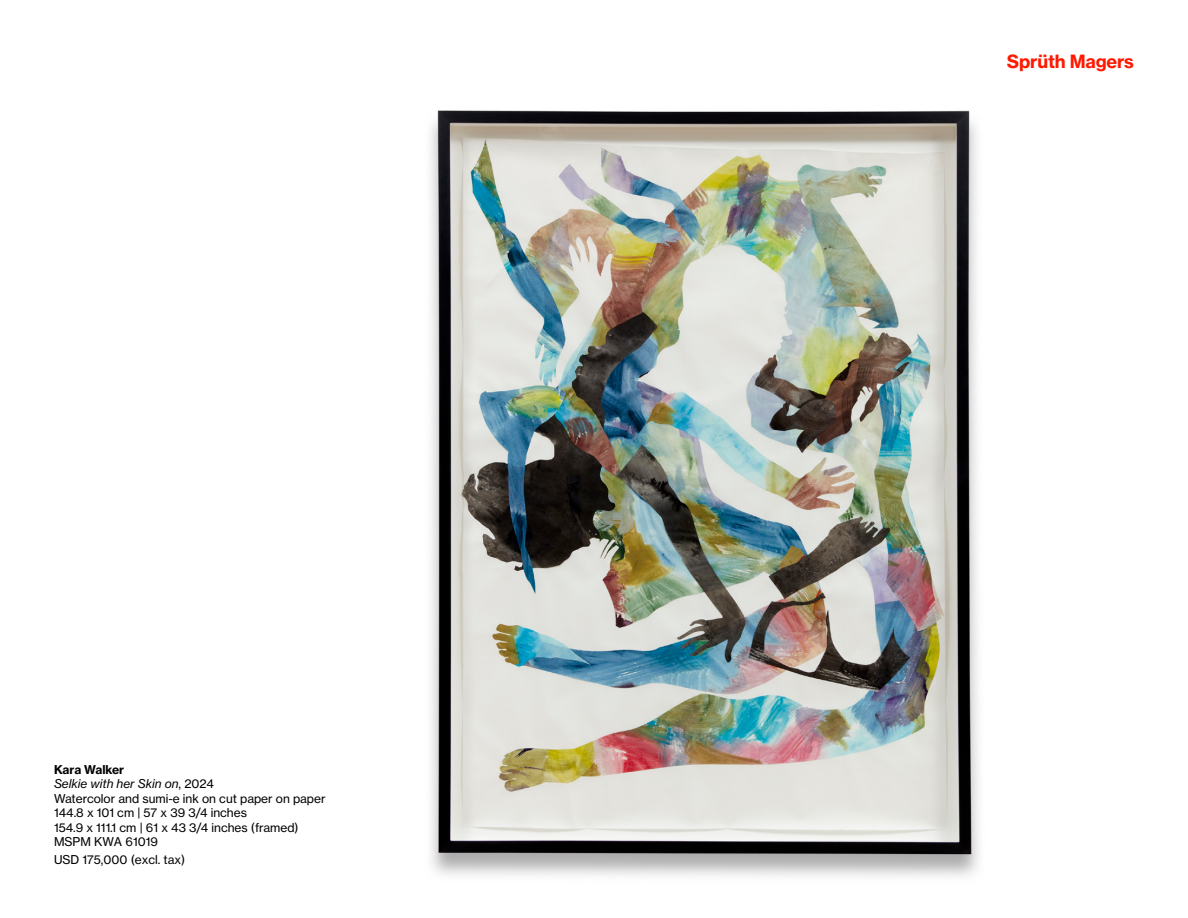
<style>
.page{position:relative;width:1188px;height:918px;background:#fff}
.page>*{position:absolute;margin:0;border:0;box-sizing:border-box;transform-origin:0 0}
.t1{font:18px "N Haas Grotesk TX Pro 75 Bd";letter-spacing:-.01em;color:#ff1900}
.t2{font:12px/14.4px "N Haas Grotesk TX Pro 55 Rg";color:#000}
.t3{font:12px "N Haas Grotesk TX Pro 56 It";color:#000}
.t4{font:12px "N Haas Grotesk TX Pro 75 Bd";letter-spacing:-.005em;color:#000}
.s1{font-family:"N Haas Grotesk TX Pro 55 Rg"}
</style>
<div class="page">
<img style="left:430px;top:110px;width:549px;height:767px">
<p class="t4" style="left:54px;top:762px;width:72px">Kara Walker</p>
<p class="t3" style="left:54px;top:777px;width:161px">Selkie with her Skin on<span class="s1">, 2024</span></p>
<p class="t2" style="left:54px;top:791px;width:273px">Watercolor and sumi-e ink on cut paper on paper 144.8 x 101 cm | 57 x 39 3/4 inches<br>154.9 x 111.1 cm | 61 x 43 3/4 inches (framed)<br>MSPM KWA 61019</p>
<p class="t2" style="left:54px;top:852px;width:133px">USD 175,000 (excl. tax)</p>
<h1 class="t1" style="left:1007px;top:50px;width:129px">Sprüth Magers</h1>
</div>
